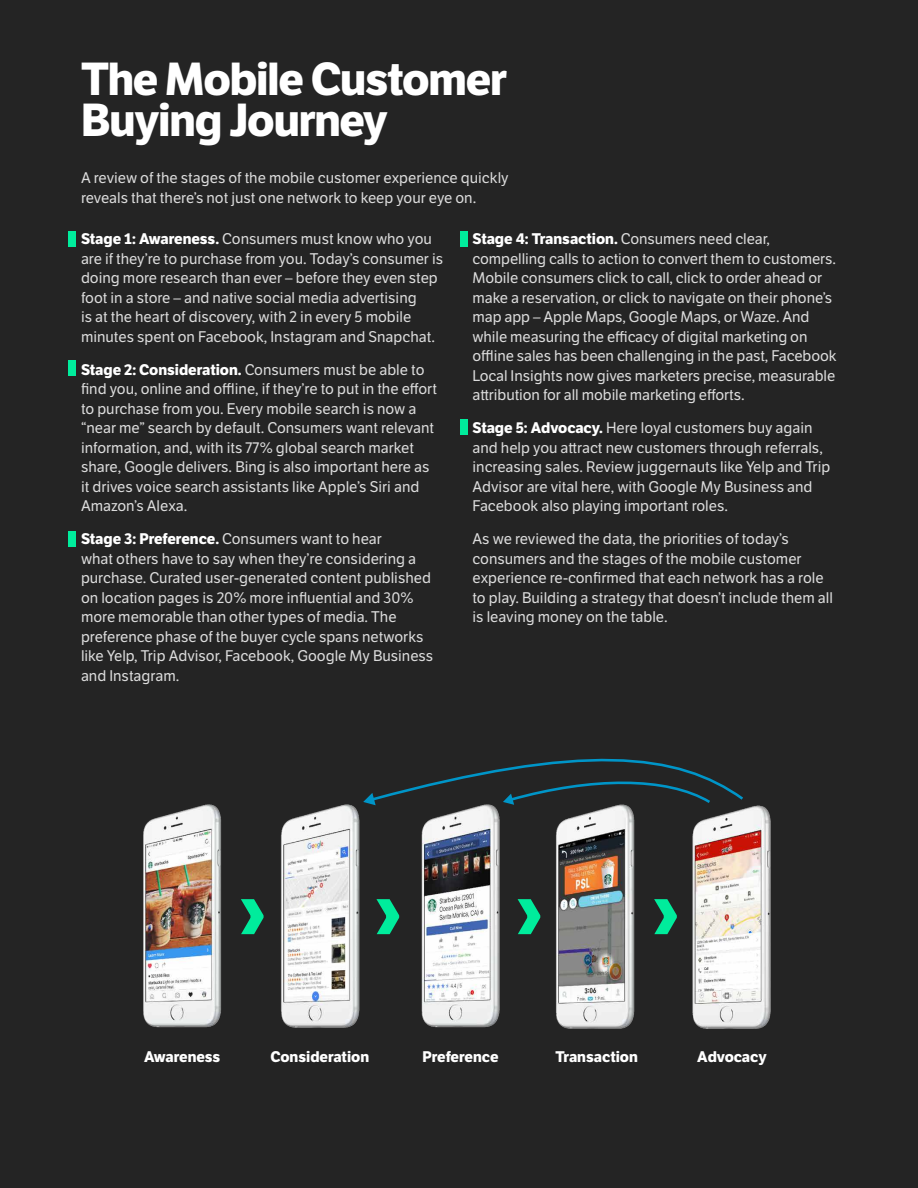
<style>
.page{position:relative;width:918px;height:1188px;background:#242424}
.page>*{position:absolute;margin:0;border:0;box-sizing:border-box;transform-origin:0 0}
.t1{font:700 45px/42px "LFT Etica";letter-spacing:-.025em;color:#fff}
.t2{font:15px/19.5px "LFT Etica";color:#dcdcdc}
.t3{font:700 15px "LFT Etica";color:#fff}
.s1{font-weight:700;color:#fff}
</style>
<div class="page">
<div style="left:68px;top:232px;width:7px;height:15px;background:#00ec9c"></div>
<div style="left:460px;top:232px;width:8px;height:15px;background:#00ec9c"></div>
<div style="left:68px;top:361px;width:7px;height:15px;background:#00ec9c"></div>
<div style="left:68px;top:531px;width:7px;height:15px;background:#00ec9c"></div>
<div style="left:460px;top:420px;width:8px;height:15px;background:#00ec9c"></div>
<img style="left:143px;top:804px;width:628px;height:225px">
<svg style="left:518px;top:899px;width:23px;height:35px"></svg>
<svg style="left:376px;top:899px;width:23px;height:35px"></svg>
<svg style="left:241px;top:899px;width:23px;height:35px"></svg>
<svg style="left:654px;top:899px;width:23px;height:35px"></svg>
<svg style="left:363px;top:758px;width:383px;height:47px"></svg>
<h1 class="t1" style="left:81px;top:58px;width:428px">The Mobile Customer<br>Buying Journey</h1>
<p class="t2" style="left:81px;top:168px;width:429px">A review of the stages of the mobile customer experience quickly reveals that there’s not just one network to keep your eye on.</p>
<p class="t2" style="left:81px;top:230px;width:364px"><span class="s1">Stage 1: Awareness.</span> Consumers must know who you are if they’re to purchase from you. Today’s consumer is doing more research than ever – before they even step foot in a store – and native social media advertising<br>is at the heart of discovery, with 2 in every 5 mobile minutes spent on Facebook, Instagram and Snapchat.</p>
<p class="t2" style="left:81px;top:360px;width:357px"><span class="s1">Stage 2: Consideration.</span> Consumers must be able to find you, online and offline, if they’re to put in the effort to purchase from you. Every mobile search is now a “near me” search by default. Consumers want relevant information, and, with its 77% global search market share, Google delivers. Bing is also important here as it drives voice search assistants like Apple’s Siri and Amazon’s Alexa.</p>
<p class="t2" style="left:81px;top:530px;width:354px"><span class="s1">Stage 3: Preference.</span> Consumers want to hear<br>what others have to say when they’re considering a purchase. Curated user-generated content published on location pages is 20% more influential and 30% more memorable than other types of media. The preference phase of the buyer cycle spans networks like Yelp, Trip Advisor, Facebook, Google My Business and Instagram.</p>
<p class="t2" style="left:472px;top:230px;width:366px"><span class="s1">Stage 4: Transaction.</span> Consumers need clear, compelling calls to action to convert them to customers.<br>Mobile consumers click to call, click to order ahead or make a reservation, or click to navigate on their phone’s map app – Apple Maps, Google Maps, or Waze. And while measuring the efficacy of digital marketing on offline sales has been challenging in the past, Facebook Local Insights now gives marketers precise, measurable attribution for all mobile marketing efforts.</p>
<p class="t2" style="left:472px;top:419px;width:359px"><span class="s1">Stage 5: Advocacy.</span> Here loyal customers buy again and help you attract new customers through referrals, increasing sales. Review juggernauts like Yelp and Trip Advisor are vital here, with Google My Business and Facebook also playing important roles.</p>
<p class="t2" style="left:472px;top:530px;width:362px">As we reviewed the data, the priorities of today’s consumers and the stages of the mobile customer experience re-confirmed that each network has a role to play. Building a strategy that doesn’t include them all is leaving money on the table.</p>
<p class="t3" style="left:144px;top:1047px;width:78px">Awareness</p>
<p class="t3" style="left:271px;top:1047px;width:100px">Consideration</p>
<p class="t3" style="left:423px;top:1047px;width:77px">Preference</p>
<p class="t3" style="left:555px;top:1047px;width:84px">Transaction</p>
<p class="t3" style="left:697px;top:1047px;width:71px">Advocacy</p>
</div>
